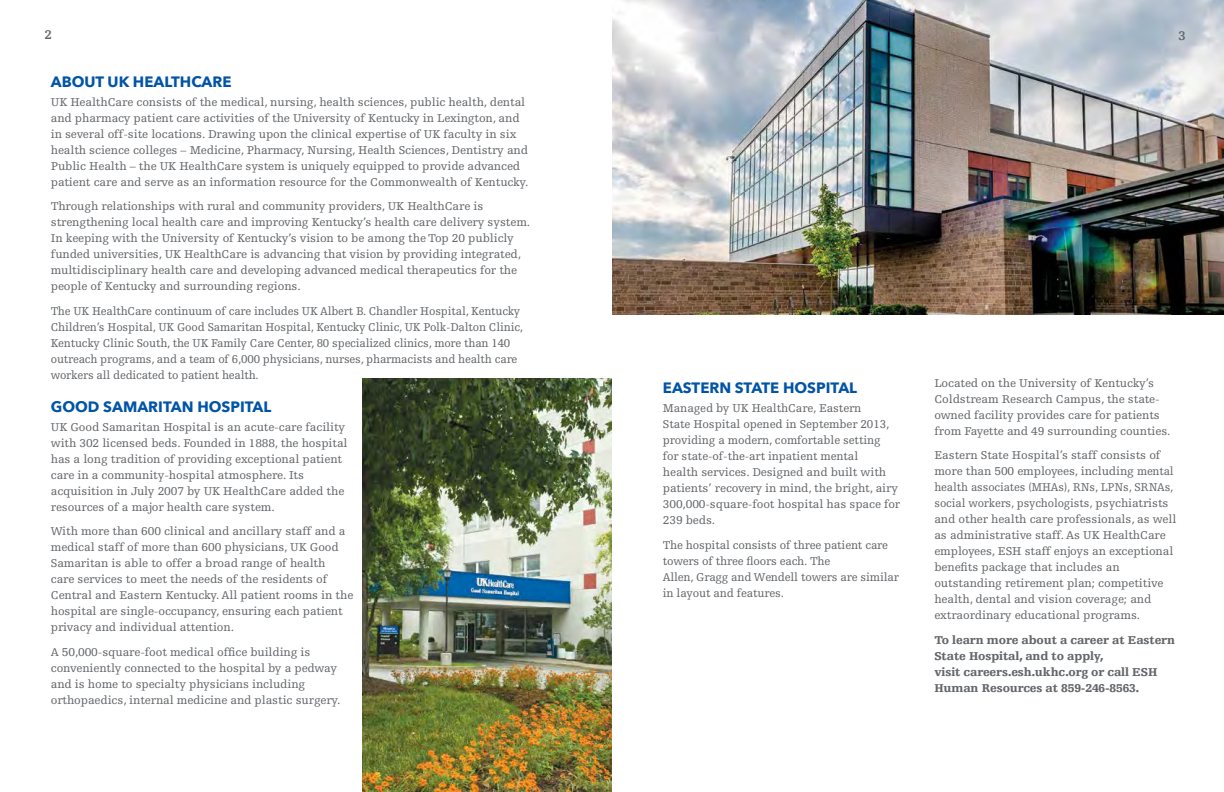
<style>
.page{position:relative;width:1224px;height:792px;background:#fff}
.page>*{position:absolute;margin:0;border:0;box-sizing:border-box;transform-origin:0 0}
.t1{font:700 15px "Avenir Next";color:#0054a6}
.t2{font:700 13.2px "Egyptienne FLT Std";color:#63666a}
.t3{font:12px/16px "Egyptienne FLT Std";letter-spacing:-.01em;color:#63666a}
.t4{font:12px/16px "Egyptienne FLT Std";letter-spacing:-.01em;color:#63666a;scale:.96 1}
.t5{font:900 12px/16px "Egyptienne FLT Std";letter-spacing:-.01em;color:#63666a}
</style>
<div class="page">
<img style="left:612px;top:0;width:612px;height:315px">
<img style="left:362px;top:378px;width:250px;height:414px">
<p class="t2" style="left:45px;top:28px;width:9px">2</p>
<p class="t2" style="left:1179px;top:29px;width:9px">3</p>
<p class="t1" style="left:51px;top:69px;width:182px">ABOUT UK HEALTHCARE</p>
<p class="t3" style="left:51px;top:94px;width:479px">UK HealthCare consists of the medical, nursing, health sciences, public health, dental and pharmacy patient care activities of the University of Kentucky in Lexington, and in several off-site locations. Drawing upon the clinical expertise of UK faculty in six health science colleges – Medicine, Pharmacy, Nursing, Health Sciences, Dentistry and Public Health – the UK HealthCare system is uniquely equipped to provide advanced patient care and serve as an information resource for the Commonwealth of Kentucky.</p>
<p class="t3" style="left:51px;top:199px;width:481px">Through relationships with rural and community providers, UK HealthCare is strengthening local health care and improving Kentucky’s health care delivery system.<br>In keeping with the University of Kentucky’s vision to be among the Top 20 publicly funded universities, UK HealthCare is advancing that vision by providing integrated, multidisciplinary health care and developing advanced medical therapeutics for the people of Kentucky and surrounding regions.</p>
<p class="t4" style="left:51px;top:303px;width:494px">The UK HealthCare continuum of care includes UK Albert B. Chandler Hospital, Kentucky Children’s Hospital, UK Good Samaritan Hospital, Kentucky Clinic, UK Polk-Dalton Clinic, Kentucky Clinic South, the UK Family Care Center, 80 specialized clinics, more than 140 outreach programs, and a team of 6,000 physicians, nurses, pharmacists and health care workers all dedicated to patient health.</p>
<p class="t1" style="left:51px;top:393px;width:222px">GOOD SAMARITAN HOSPITAL</p>
<p class="t3" style="left:51px;top:419px;width:298px">UK Good Samaritan Hospital is an acute-care facility with 302 licensed beds. Founded in 1888, the hospital has a long tradition of providing exceptional patient care in a community-hospital atmosphere. Its acquisition in July 2007 by UK HealthCare added the resources of a major health care system.</p>
<p class="t3" style="left:51px;top:523px;width:304px">With more than 600 clinical and ancillary staff and a medical staff of more than 600 physicians, UK Good Samaritan is able to offer a broad range of health<br>care services to meet the needs of the residents of Central and Eastern Kentucky. All patient rooms in the hospital are single-occupancy, ensuring each patient privacy and individual attention.</p>
<p class="t3" style="left:51px;top:644px;width:291px">A 50,000-square-foot medical office building is conveniently connected to the hospital by a pedway and is home to specialty physicians including orthopaedics, internal medicine and plastic surgery.</p>
<p class="t1" style="left:663px;top:375px;width:196px">EASTERN STATE HOSPITAL</p>
<p class="t3" style="left:663px;top:400px;width:239px">Managed by UK HealthCare, Eastern<br>State Hospital opened in September 2013, providing a modern, comfortable setting<br>for state-of-the-art inpatient mental<br>health services. Designed and built with patients’ recovery in mind, the bright, airy 300,000-square-foot hospital has space for 239 beds.</p>
<p class="t3" style="left:663px;top:537px;width:238px">The hospital consists of three patient care towers of three floors each. The<br>Allen, Gragg and Wendell towers are similar in layout and features.</p>
<p class="t3" style="left:934px;top:375px;width:238px">Located on the University of Kentucky’s Coldstream Research Campus, the state&shy;owned facility provides care for patients from Fayette and 49 surrounding counties.</p>
<p class="t3" style="left:934px;top:448px;width:244px">Eastern State Hospital’s staff consists of more than 500 employees, including mental health associates (MHAs), RNs, LPNs, SRNAs, social workers, psychologists, psychiatrists and other health care professionals, as well as administrative staff. As UK HealthCare employees, ESH staff enjoys an exceptional benefits package that includes an outstanding retirement plan; competitive health, dental and vision coverage; and extraordinary educational programs.</p>
<p class="t5" style="left:934px;top:632px;width:242px">To learn more about a career at Eastern State Hospital, and to apply,<br>visit careers.esh.ukhc.org or call ESH Human Resources at 859-246-8563.</p>
</div>
